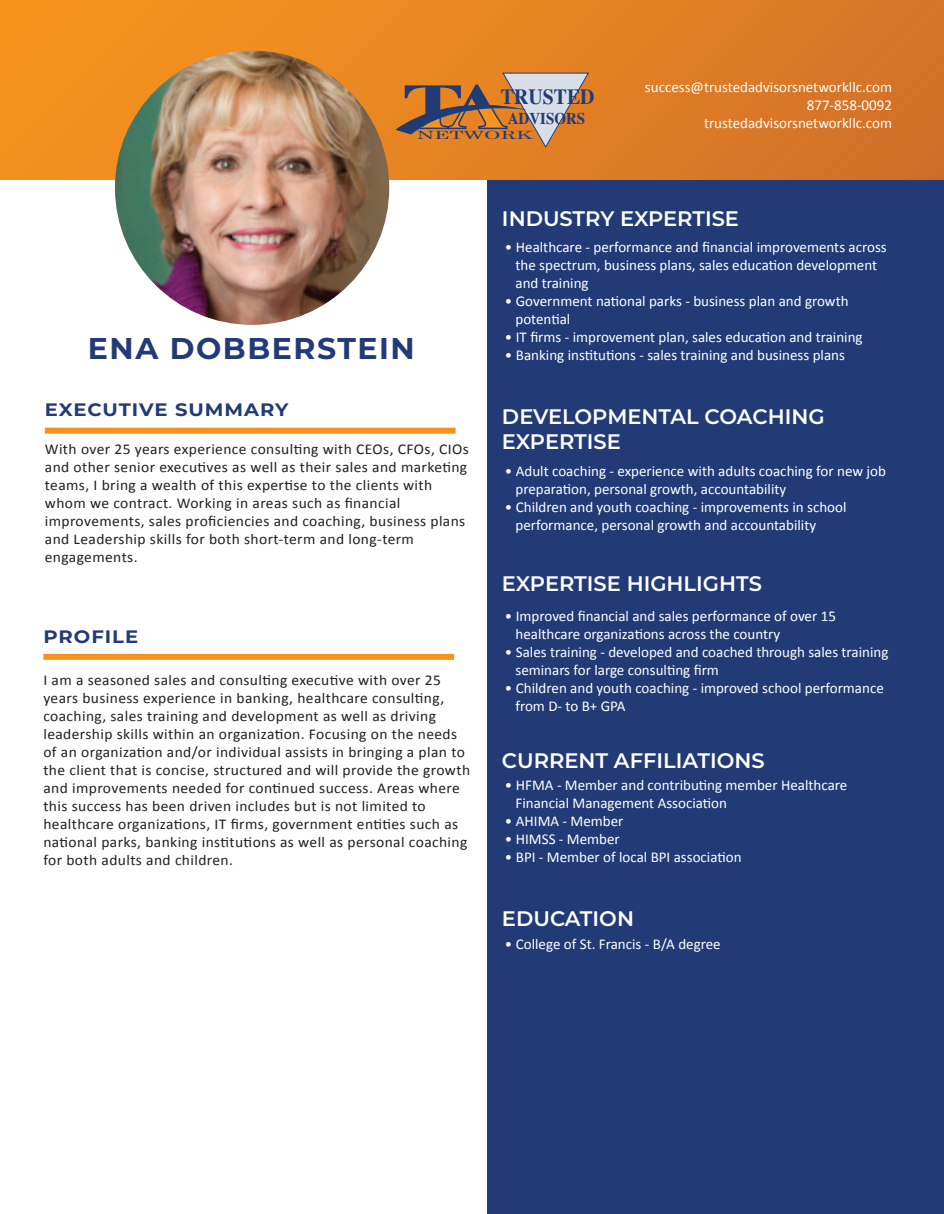
<style>
.page{position:relative;width:944px;height:1214px;background:#fff}
.page>*{position:absolute;margin:0;border:0;box-sizing:border-box;transform-origin:0 0}
.t1{font:700 63.45px "Times";color:#223b75;scale:1.47 1}
.t2{font:700 30px "Montserrat";letter-spacing:.05em;color:#223b77}
.t3{font:700 21.6px "Times";color:#223b75;scale:.91 1}
.t4{font:600 21px/25.2px "Montserrat";color:#fff}
.t5{font:700 18px "Montserrat";letter-spacing:.05em;color:#223b77;scale:1.09 1}
.t6{font:700 16.5px "Times";color:#223b75;scale:.91 1}
.t7{font:15px/18px "Calibri";color:#fff}
.t8{font:15px/18px "Calibri";letter-spacing:.025em;color:#231f20}
.t9{font:11.4px "Century";color:#213c75;scale:1.87 1}
</style>
<div class="page">
<div style="left:14px;top:13px;width:930px;height:1201px;background:#223b77"></div>
<div style="left:0;top:12px;width:486px;height:1202px;background:#fff"></div>
<div style="left:0;top:0;width:944px;height:180px;background:linear-gradient(to right,#f9951d,#d47229)"></div>
<svg style="left:395px;top:72px;width:194px;height:76px;background:#ce8e54"></svg>
<div style="left:43px;top:654px;width:411px;height:6px;background:#f7931d"></div>
<div style="left:45px;top:427px;width:410px;height:6px;background:#f7931d"></div>
<img style="left:115px;top:51px;width:274px;height:274px;border-radius:137px">
<h1 class="t1" style="left:402px;top:46px;width:44px">T</h1>
<h3 class="t3" style="left:501px;top:76px;width:104px">TRUSTED</h3>
<p class="t6" style="left:507px;top:102px;width:87px">ADVISORS</p>
<p class="t9" style="left:417px;top:126px;width:63px">NETWORK</p>
<p class="t7" style="left:645px;top:78px;width:248px;text-align:right">success@trustedadvisorsnetworkllc.com<br>877-858-0092 trustedadvisorsnetworkllc.com</p>
<h2 class="t2" style="left:88px;top:327px;width:328px">ENA DOBBERSTEIN</h2>
<p class="t5" style="left:45px;top:397px;width:225px">EXECUTIVE SUMMARY</p>
<p class="t8" style="left:45px;top:440px;width:425px">With over 25 years experience consulting with CEOs, CFOs, CIOs and other senior executives as well as their sales and marketing teams, I bring a wealth of this expertise to the clients with whom we contract. Working in areas such as financial improvements, sales proficiencies and coaching, business plans and Leadership skills for both short-term and long-term engagements.</p>
<p class="t5" style="left:43px;top:623px;width:88px">PROFILE</p>
<p class="t8" style="left:43px;top:670px;width:428px">I am a seasoned sales and consulting executive with over 25 years business experience in banking, healthcare consulting, coaching, sales training and development as well as driving leadership skills within an organization. Focusing on the needs of an organization and/or individual assists in bringing a plan to the client that is concise, structured and will provide the growth and improvements needed for continued success. Areas where this success has been driven includes but is not limited to healthcare organizations, IT firms, government entities such as national parks, banking institutions as well as personal coaching for both adults and children.</p>
<h3 class="t4" style="left:502px;top:205px;width:238px">INDUSTRY EXPERTISE</h3>
<p class="t7" style="left:515px;top:238px;width:373px;text-indent:-10px">• Healthcare - performance and financial improvements across the spectrum, business plans, sales education development and training</p>
<p class="t7" style="left:515px;top:292px;width:334px;text-indent:-10px">• Government national parks - business plan and growth potential</p>
<p class="t7" style="left:505px;top:328px;width:359px">• IT firms - improvement plan, sales education and training</p>
<p class="t7" style="left:505px;top:346px;width:341px">• Banking institutions - sales training and business plans</p>
<h3 class="t4" style="left:502px;top:403px;width:324px">DEVELOPMENTAL COACHING<br>EXPERTISE</h3>
<p class="t7" style="left:515px;top:462px;width:372px;text-indent:-10px">• Adult coaching - experience with adults coaching for new job preparation, personal growth, accountability</p>
<p class="t7" style="left:515px;top:498px;width:332px;text-indent:-10px">• Children and youth coaching - improvements in school performance, personal growth and accountability</p>
<h3 class="t4" style="left:502px;top:570px;width:261px">EXPERTISE HIGHLIGHTS</h3>
<p class="t7" style="left:515px;top:606px;width:322px;text-indent:-10px">• Improved financial and sales performance of over 15 healthcare organizations across the country</p>
<p class="t7" style="left:515px;top:642px;width:374px;text-indent:-10px">• Sales training - developed and coached through sales training seminars for large consulting firm</p>
<p class="t7" style="left:515px;top:678px;width:370px;text-indent:-10px">• Children and youth coaching - improved school performance from D- to B+ GPA</p>
<h3 class="t4" style="left:502px;top:747px;width:264px">CURRENT AFFILIATIONS</h3>
<p class="t7" style="left:515px;top:776px;width:333px;text-indent:-10px">• HFMA - Member and contributing member Healthcare<br>Financial Management Association</p>
<p class="t7" style="left:505px;top:812px;width:120px">• AHIMA - Member</p>
<p class="t7" style="left:505px;top:830px;width:116px">• HIMSS - Member</p>
<p class="t7" style="left:505px;top:848px;width:238px">• BPI - Member of local BPI association</p>
<h3 class="t4" style="left:502px;top:904px;width:133px">EDUCATION</h3>
<p class="t7" style="left:505px;top:934px;width:217px">• College of St. Francis - B/A degree</p>
</div>
